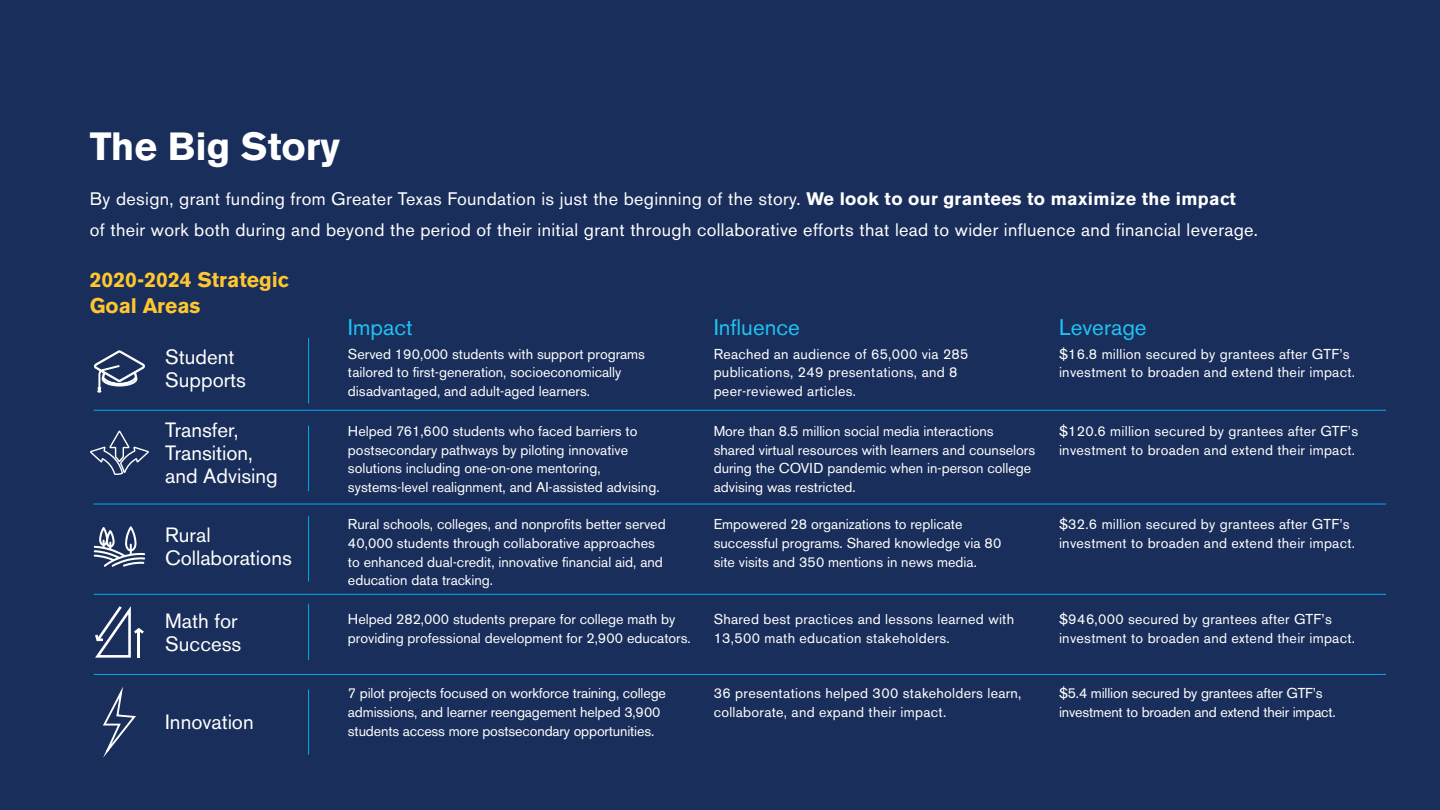
<style>
.page{position:relative;width:1440px;height:810px;background:#192e5a}
.page>*{position:absolute;margin:0;border:0;box-sizing:border-box;transform-origin:0 0}
.t1{font:700 39px "Akzidenz Grotesk BE";color:#fff}
.t2{font:22.5px "Akzidenz Grotesk BE";color:#1fc2f3}
.t3{font:700 21px/26.2px "Akzidenz Grotesk BE";color:#fec630}
.t4{font:20.55px/23.2px "Akzidenz Grotesk BE";color:#fff}
.t5{font:18px/31.5px "Akzidenz Grotesk BE";letter-spacing:.02em;color:#fff}
.t6{font:14.25px/18.8px "Akzidenz Grotesk BE";color:#fff}
.t7{font:14.25px/18.8px "Akzidenz Grotesk BE";letter-spacing:.02em;color:#fff}
.s1{font-weight:700}
</style>
<div class="page">
<hr style="left:94px;top:410px;width:1292px;height:1px;background:#00aeef">
<hr style="left:94px;top:504px;width:1292px;height:1px;background:#00aeef">
<hr style="left:94px;top:594px;width:1292px;height:1px;background:#00aeef">
<hr style="left:94px;top:674px;width:1292px;height:1px;background:#00aeef">
<svg style="left:94px;top:350px;width:51px;height:43px"></svg>
<svg style="left:90px;top:430px;width:59px;height:45px"></svg>
<svg style="left:94px;top:526px;width:51px;height:41px"></svg>
<svg style="left:95px;top:606px;width:49px;height:52px"></svg>
<svg style="left:103px;top:690px;width:33px;height:68px"></svg>
<hr style="left:308px;top:338px;width:1px;height:65px;background:#00aeef">
<hr style="left:308px;top:426px;width:1px;height:65px;background:#00aeef">
<hr style="left:308px;top:516px;width:1px;height:66px;background:#00aeef">
<hr style="left:308px;top:604px;width:1px;height:56px;background:#00aeef">
<hr style="left:308px;top:689px;width:1px;height:66px;background:#00aeef">
<p class="t1" style="left:90px;top:124px;width:252px">The Big Story</p>
<p class="t5" style="left:90px;top:183px;width:1170px">By design, grant funding from Greater Texas Foundation is just the beginning of the story. <span class="s1">We look to our grantees to maximize the impact<br></span>of their work both during and beyond the period of their initial grant through collaborative efforts that lead to wider influence and financial leverage.</p>
<p class="t3" style="left:90px;top:266px;width:200px">2020-2024 Strategic<br>Goal Areas</p>
<p class="t2" style="left:348px;top:314px;width:66px">Impact</p>
<p class="t2" style="left:714px;top:314px;width:88px">Influence</p>
<p class="t2" style="left:1059px;top:314px;width:89px">Leverage</p>
<p class="t4" style="left:165px;top:345px;width:82px">Student<br>Supports</p>
<p class="t4" style="left:165px;top:418px;width:114px">Transfer,<br>Transition, and Advising</p>
<p class="t4" style="left:165px;top:523px;width:128px">Rural<br>Collaborations</p>
<p class="t6" style="left:348px;top:344px;width:299px">Served 190,000 students with support programs tailored to first-generation, socioeconomically disadvantaged, and adult-aged learners.</p>
<p class="t7" style="left:714px;top:344px;width:256px">Reached an audience of 65,000 via 285 publications, 249 presentations, and 8 peer-reviewed articles.</p>
<p class="t7" style="left:1059px;top:344px;width:298px">$16.8 million secured by grantees after GTF’s investment to broaden and extend their impact.</p>
<p class="t6" style="left:348px;top:422px;width:313px">Helped 761,600 students who faced barriers to postsecondary pathways by piloting innovative solutions including one-on-one mentoring, systems-level realignment, and AI-assisted advising.</p>
<p class="t6" style="left:714px;top:422px;width:323px">More than 8.5 million social media interactions shared virtual resources with learners and counselors during the COVID pandemic when in-person college advising was restricted.</p>
<p class="t7" style="left:1059px;top:422px;width:301px">$120.6 million secured by grantees after GTF’s investment to broaden and extend their impact.</p>
<p class="t6" style="left:348px;top:515px;width:319px">Rural schools, colleges, and nonprofits better served 40,000 students through collaborative approaches to enhanced dual-credit, innovative financial aid, and education data tracking.</p>
<p class="t6" style="left:714px;top:515px;width:289px">Empowered 28 organizations to replicate successful programs. Shared knowledge via 80 site visits and 350 mentions in news media.</p>
<p class="t7" style="left:1059px;top:515px;width:298px">$32.6 million secured by grantees after GTF’s investment to broaden and extend their impact.</p>
<p class="t6" style="left:348px;top:610px;width:344px">Helped 282,000 students prepare for college math by providing professional development for 2,900 educators.</p>
<p class="t7" style="left:714px;top:610px;width:302px">Shared best practices and lessons learned with<br>13,500 math education stakeholders.</p>
<p class="t7" style="left:1059px;top:610px;width:298px">$946,000 secured by grantees after GTF’s investment to broaden and extend their impact.</p>
<p class="t4" style="left:165px;top:609px;width:78px">Math for<br>Success</p>
<p class="t4" style="left:165px;top:710px;width:90px">Innovation</p>
<p class="t6" style="left:348px;top:684px;width:320px">7 pilot projects focused on workforce training, college admissions, and learner reengagement helped 3,900 students access more postsecondary opportunities.</p>
<p class="t7" style="left:714px;top:684px;width:309px">36 presentations helped 300 stakeholders learn, collaborate, and expand their impact.</p>
<p class="t6" style="left:1059px;top:684px;width:278px">$5.4 million secured by grantees after GTF’s investment to broaden and extend their impact.</p>
</div>
